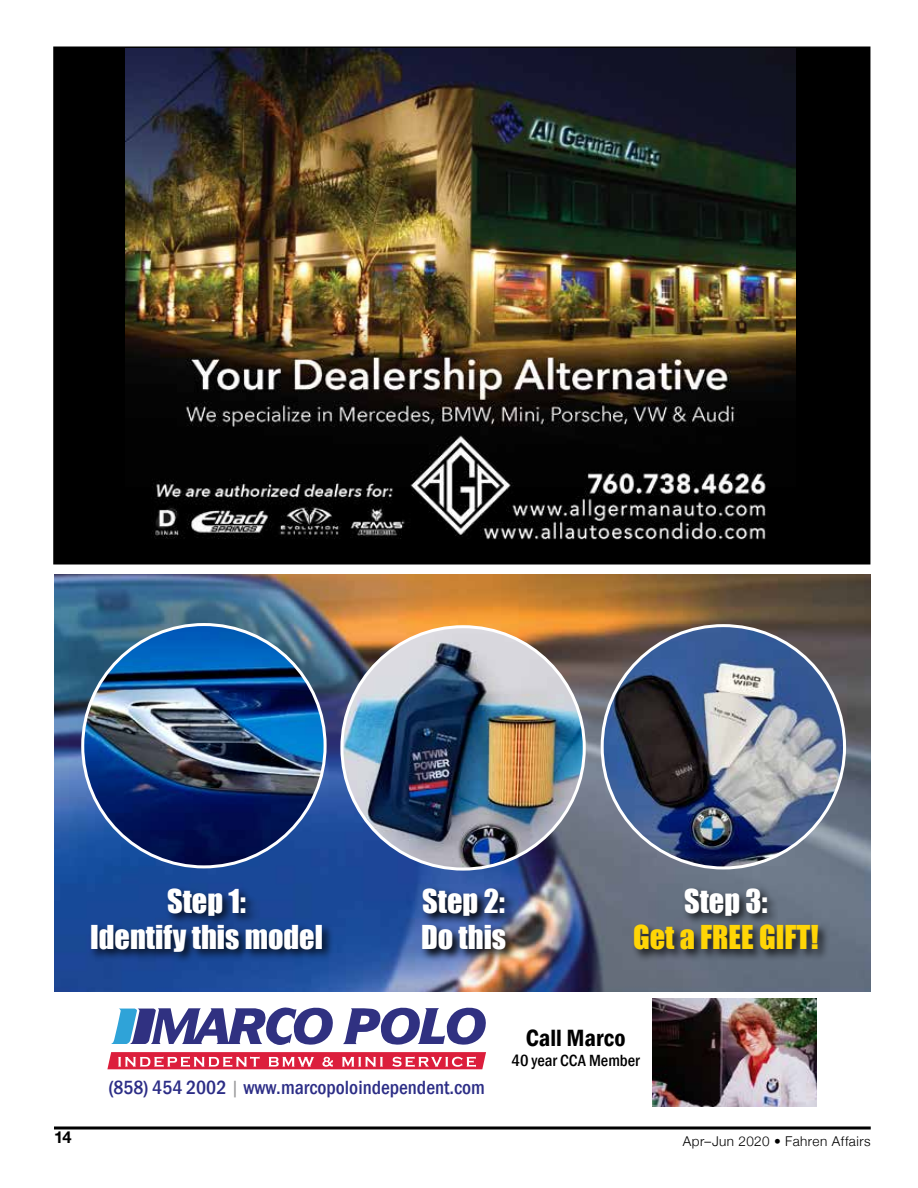
<style>
.page{position:relative;width:918px;height:1188px;background:#fff}
.page>*{position:absolute;margin:0;border:0;box-sizing:border-box;transform-origin:0 0}
.t1{font:30.3px/36.3px "Impact";color:#fff;text-align:center}
.t2{font:30.3px "Impact";color:#ffd506}
.t3{font:600 condensed 24.15px "Franklin Gothic";color:#000}
.t4{font:500 condensed 19.65px "Franklin Gothic";color:#2c2d86}
.t5{font:500 condensed 16.65px "Franklin Gothic";color:#000}
.t6{font:700 16.5px "Helvetica Neue";color:#000}
.t7{font:300 13.5px "Helvetica Neue";letter-spacing:.035em;color:#000}
.s1{font-weight:400;font-stretch:normal;color:#989899}
</style>
<div class="page">
<svg style="left:54px;top:1126px;width:817px;height:4px;background:#3f3f3f"></svg>
<img style="left:54px;top:575px;width:817px;height:417px">
<svg style="left:111px;top:1007px;width:222px;height:38px"></svg>
<svg style="left:343px;top:1007px;width:143px;height:38px"></svg>
<svg style="left:107px;top:1052px;width:379px;height:17px;background:#e34d65"></svg>
<img style="left:652px;top:998px;width:165px;height:109px">
<div style="left:632px;top:885px;width:198px;height:76px;background:#000;opacity:.75"></div>
<div style="left:88px;top:885px;width:247px;height:79px;background:#000;opacity:.75"></div>
<img style="left:419px;top:885px;width:99px;height:76px">
<img style="left:83px;top:625px;width:242px;height:242px;border-radius:121px">
<img style="left:342px;top:627px;width:242px;height:242px;border-radius:121px">
<img style="left:602px;top:626px;width:243px;height:242px;border-radius:121px">
<div style="left:54px;top:47px;width:816px;height:517px;background:#000"></div>
<img style="left:126px;top:49px;width:669px;height:491px">
<h1 class="t1" style="left:90px;top:882px;width:234px">Step 1:<br>Identify this model</h1>
<h1 class="t1" style="left:421px;top:882px;width:87px;text-align:left">Step 2:<br>Do this</h1>
<h1 class="t1" style="left:684px;top:882px;width:85px">Step 3:</h1>
<h1 class="t2" style="left:633px;top:914px;width:187px">Get a FREE GIFT!</h1>
<p class="t4" style="left:108px;top:1075px;width:378px">(858) 454 2002 <span class="s1">|</span> www.marcopoloindependent.com</p>
<p class="t3" style="left:526px;top:1022px;width:101px">Call Marco</p>
<p class="t5" style="left:512px;top:1050px;width:130px">40 year CCA Member</p>
<p class="t6" style="left:54px;top:1125px;width:19px">14</p>
<p class="t7" style="left:683px;top:1130px;width:189px">Apr–Jun 2020 • Fahren Affairs</p>
</div>
